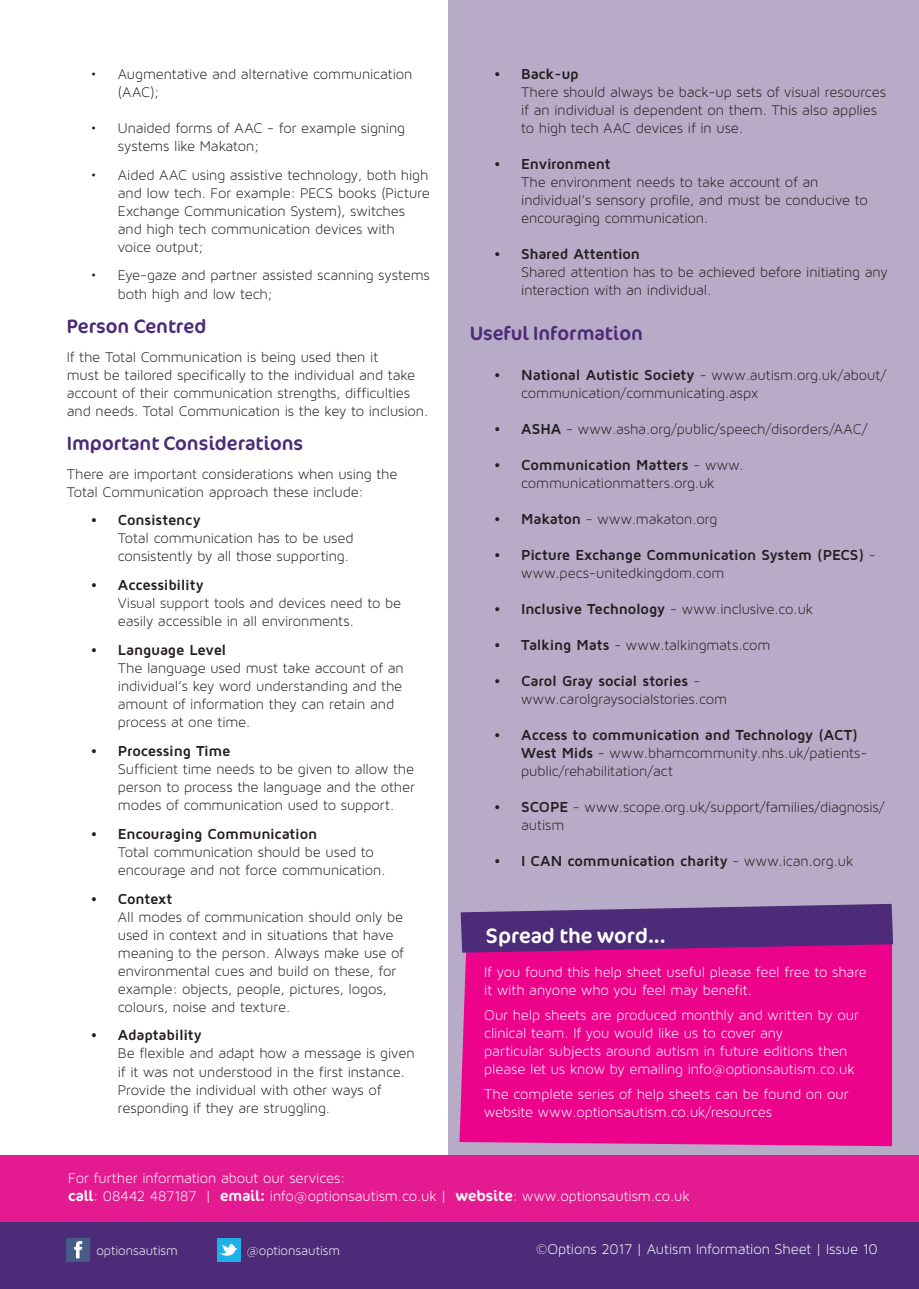
<style>
.page{position:relative;width:919px;height:1289px;background:#fff}
.page>*{position:absolute;margin:0;border:0;box-sizing:border-box;transform-origin:0 0}
.t1{font:21px "Cocon";color:#fff}
.t2{font:19.5px "Cocon";color:#4c2b77}
.t3{font:15px/18px "Maven Pro Light 300";letter-spacing:-.01em;color:#231f20}
.t4{font:15px/18px "Maven Pro Light 300";letter-spacing:-.005em;color:#fff}
.t5{font:700 15px/18px "Maven Pro";letter-spacing:-.015em;color:#231f20}
.t6{font:13.5px "Maven Pro Light 300";letter-spacing:-.005em;color:#fff}
.s1{font-family:"Maven Pro";font-weight:700}
.s2{font-family:"Maven Pro Light 300";font-weight:400}
.s3{font-family:"Cocon"}
</style>
<div class="page">
<div style="left:449px;top:0;width:469px;height:1236px;background:#b8abc7"></div>
<div style="left:0;top:1222px;width:918px;height:66px;background:#4c2b78"></div>
<div style="left:67px;top:1238px;width:23px;height:23px;background:#465c87"></div>
<svg style="left:74px;top:1241px;width:8px;height:17px"></svg>
<div style="left:217px;top:1238px;width:23px;height:23px;background:#1fb0e6"></div>
<svg style="left:220px;top:1243px;width:17px;height:13px"></svg>
<div style="left:459px;top:952px;width:433px;height:194px;background:#ed028c"></div>
<svg style="left:460px;top:903px;width:433px;height:49px;background:#633581"></svg>
<div style="left:0;top:1155px;width:918px;height:67px;background:#e41b90"></div>
<p class="t3" style="left:118px;top:65px;width:296px;text-indent:-27px">• Augmentative and alternative communication (AAC);</p>
<p class="t3" style="left:118px;top:119px;width:289px;text-indent:-27px">• Unaided forms of AAC - for example signing systems like Makaton;</p>
<p class="t3" style="left:118px;top:166px;width:313px;text-indent:-27px">• Aided AAC using assistive technology, both high and low tech. For example: PECS books (Picture Exchange Communication System), switches and high tech communication devices with voice output;</p>
<p class="t3" style="left:118px;top:266px;width:313px;text-indent:-27px">• Eye-gaze and partner assisted scanning systems both high and low tech;</p>
<p class="t2" style="left:67px;top:314px;width:141px">Person Centred</p>
<p class="t3" style="left:67px;top:347px;width:363px">If the Total Communication is being used then it<br>must be tailored specifically to the individual and take account of their communication strengths, difficulties and needs. Total Communication is the key to inclusion.</p>
<p class="t2" style="left:67px;top:431px;width:238px">Important Considerations</p>
<p class="t3" style="left:67px;top:464px;width:332px">There are important considerations when using the<br>Total Communication approach these include:</p>
<p class="t3" style="left:118px;top:511px;width:237px;text-indent:-27px"><span class="s1">• Consistency<br></span>Total communication has to be used consistently by all those supporting.</p>
<p class="t3" style="left:118px;top:576px;width:285px;text-indent:-27px"><span class="s1">• Accessibility<br></span>Visual support tools and devices need to be easily accessible in all environments.</p>
<p class="t3" style="left:118px;top:641px;width:287px;text-indent:-27px"><span class="s1">• Language Level<br></span>The language used must take account of an individual’s key word understanding and the amount of information they can retain and process at one time.</p>
<p class="t3" style="left:118px;top:742px;width:298px;text-indent:-27px"><span class="s1">• Processing Time<br></span>Sufficient time needs to be given to allow the person to process the language and the other modes of communication used to support.</p>
<p class="t3" style="left:118px;top:824px;width:269px;text-indent:-27px"><span class="s1">• Encouraging Communication<br></span>Total communication should be used to encourage and not force communication.</p>
<p class="t3" style="left:118px;top:889px;width:288px;text-indent:-27px"><span class="s1">• Context<br></span>All modes of communication should only be used in context and in situations that have meaning to the person. Always make use of environmental cues and build on these, for example: objects, people, pictures, logos, colours, noise and texture.</p>
<p class="t3" style="left:118px;top:1026px;width:298px;text-indent:-27px"><span class="s1">• Adaptability<br></span>Be flexible and adapt how a message is given if it was not understood in the first instance.<br>Provide the individual with other ways of responding if they are struggling.</p>
<p class="t3" style="left:521px;top:65px;width:366px;text-indent:-27px"><span class="s1">• Back-up<br></span>There should always be back-up sets of visual resources if an individual is dependent on them. This also applies to high tech AAC devices if in use.</p>
<p class="t3" style="left:521px;top:155px;width:348px;text-indent:-27px"><span class="s1">• Environment<br></span>The environment needs to take account of an individual’s sensory profile, and must be conducive to encouraging communication.</p>
<p class="t3" style="left:521px;top:245px;width:368px;text-indent:-27px"><span class="s1">• Shared Attention<br></span>Shared attention has to be achieved before initiating any interaction with an individual.</p>
<p class="t2" style="left:470px;top:321px;width:174px">Useful Information</p>
<p class="t3" style="left:521px;top:365px;width:366px;text-indent:-27px"><span class="s1">• National Autistic Society</span> - www.autism.org.uk/about/ communication/communicating.aspx</p>
<p class="t3" style="left:494px;top:419px;width:375px"><span class="s1">• ASHA</span> - www.asha.org/public/speech/disorders/AAC/</p>
<p class="t3" style="left:494px;top:455px;width:251px;text-align:center"><span class="s1">• Communication Matters</span> - www. communicationmatters.org.uk</p>
<p class="t3" style="left:494px;top:509px;width:224px"><span class="s1">• Makaton</span> - www.makaton.org</p>
<p class="t5" style="left:521px;top:545px;width:356px;text-indent:-27px">• Picture Exchange Communication System (PECS) <span class="s2">- www.pecs-unitedkingdom.com</span></p>
<p class="t5" style="left:494px;top:599px;width:320px">• Inclusive Technology <span class="s2">- www.inclusive.co.uk</span></p>
<p class="t3" style="left:494px;top:635px;width:278px"><span class="s1">• Talking Mats</span> - www.talkingmats.com</p>
<p class="t3" style="left:521px;top:671px;width:207px;text-indent:-27px"><span class="s1">• Carol Gray social stories</span> - www.carolgraysocialstories.com</p>
<p class="t3" style="left:521px;top:725px;width:348px;text-indent:-27px"><span class="s1">• Access to communication and Technology (ACT)<br>West Mids</span> - www.bhamcommunity.nhs.uk/patients&shy;public/rehabilitation/act</p>
<p class="t3" style="left:521px;top:797px;width:365px;text-indent:-27px"><span class="s1">• SCOPE</span> - www.scope.org.uk/support/families/diagnosis/ autism</p>
<p class="t5" style="left:494px;top:851px;width:360px">• I CAN communication charity <span class="s2">- www.ican.org.uk</span></p>
<p class="t1" style="left:486px;top:922px;width:181px">Spread the word...</p>
<p class="t4" style="left:484px;top:962px;width:384px">If you found this help sheet useful please feel free to share it with anyone who you feel may benefit.</p>
<p class="t4" style="left:484px;top:1005px;width:376px">Our help sheets are produced monthly and written by our clinical team. If you would like us to cover any<br>particular subjects around autism in future editions then please let us know by emailing info@optionsautism.co.uk</p>
<p class="t4" style="left:484px;top:1085px;width:366px">The complete series of help sheets can be found on our website www.optionsautism.co.uk/resources</p>
<p class="t4" style="left:68px;top:1169px;width:623px">For further information about our services:<br><span class="s3">call</span>: 08442 487187 | <span class="s3">email:</span> info@optionsautism.co.uk | <span class="s3">website</span>: www.optionsautism.co.uk</p>
<p class="t6" style="left:96px;top:1243px;width:83px">optionsautism</p>
<p class="t6" style="left:246px;top:1243px;width:95px">@optionsautism</p>
<p class="t4" style="left:536px;top:1240px;width:343px">©Options 2017 | Autism Information Sheet | Issue 10</p>
</div>
